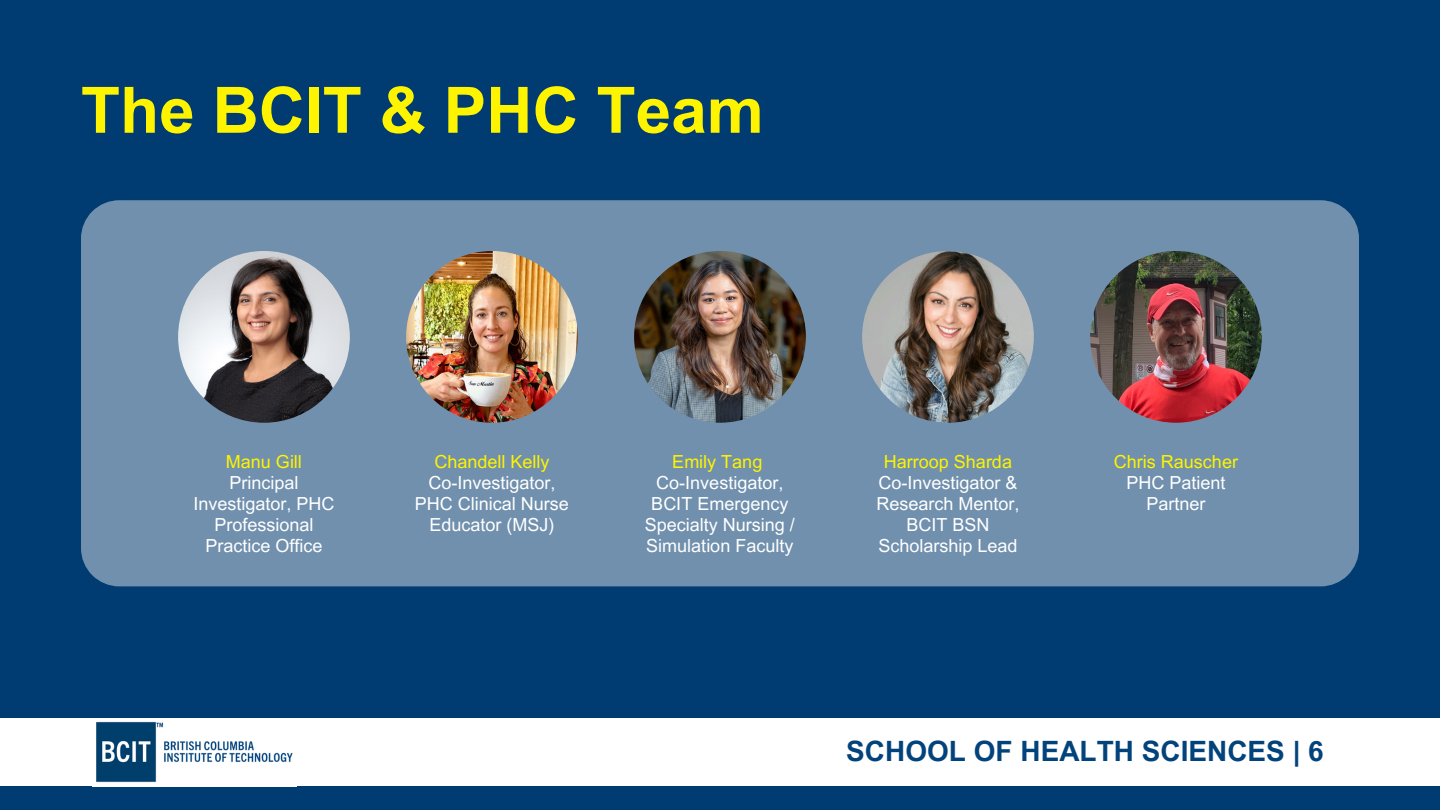
<style>
.page{position:relative;width:1440px;height:810px;background:#003c71}
.page>*{position:absolute;margin:0;border:0;box-sizing:border-box;transform-origin:0 0}
.t1{font:700 64px "Arial MT Pro";color:#fff400}
.t2{font:700 28px "Arial MT Pro";color:#03437c}
.t3{font:18px/21px "Arial MT Pro";color:#fff;text-align:center}
.t4{font:18px "Arial MT Pro";color:#fff400}
.s1{color:#fff400}
</style>
<div class="page">
<div style="left:0;top:719px;width:1440px;height:67px;background:#fff"></div>
<img style="left:96px;top:721px;width:197px;height:62px">
<div style="left:81px;top:200px;width:1278px;height:386px;background:#7090ad"></div>
<img style="left:178px;top:251px;width:172px;height:172px;border-radius:50%">
<img style="left:406px;top:251px;width:172px;height:172px;border-radius:50%">
<img style="left:634px;top:251px;width:172px;height:172px;border-radius:50%">
<img style="left:862px;top:251px;width:172px;height:172px;border-radius:50%">
<img style="left:1090px;top:251px;width:172px;height:172px;border-radius:50%">
<p class="t1" style="left:81px;top:86px;width:684px">The BCIT &amp; PHC Team</p>
<p class="t4" style="left:226px;top:455px;width:78px">Manu Gill</p>
<p class="t3" style="left:193px;top:475px;width:143px">Principal<br>Investigator, PHC<br>Professional<br>Practice Office</p>
<p class="t4" style="left:434px;top:455px;width:117px">Chandell Kelly</p>
<p class="t3" style="left:415px;top:475px;width:156px">Co-Investigator,<br>PHC Clinical Nurse<br>Educator (MSJ)</p>
<p class="t4" style="left:672px;top:455px;width:92px">Emily Tang</p>
<p class="t3" style="left:645px;top:475px;width:152px">Co-Investigator,<br>BCIT Emergency<br>Specialty Nursing /<br>Simulation Faculty</p>
<p class="t3" style="left:876px;top:454px;width:145px"><span class="s1">Harroop Sharda<br></span>Co-Investigator &amp;<br>Research Mentor,<br>BCIT BSN<br>Scholarship Lead</p>
<h2 class="t3" style="left:1114px;top:454px;width:126px"><span class="s1">Chris Rauscher<br></span>PHC Patient<br>Partner</h2>
<p class="t2" style="left:846px;top:741px;width:479px">SCHOOL OF HEALTH SCIENCES | 6</p>
</div>
